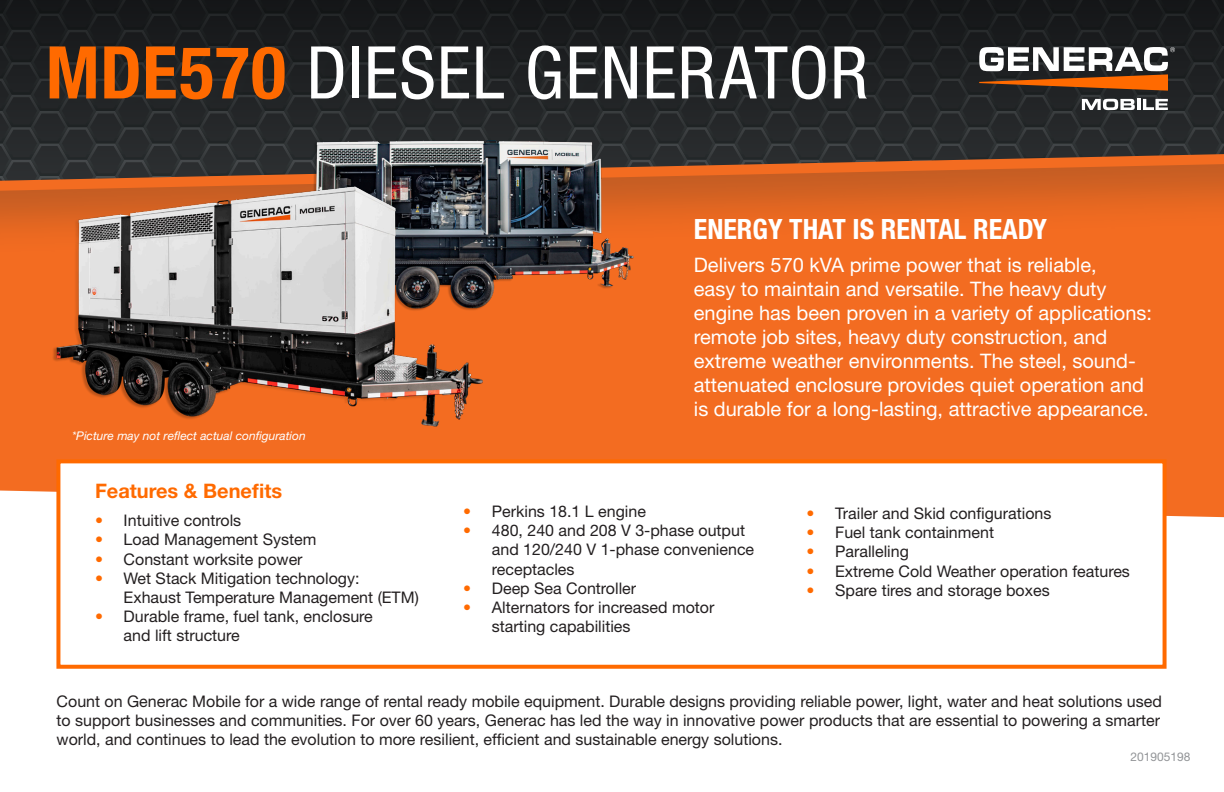
<style>
.page{position:relative;width:1224px;height:792px;background:#fff}
.page>*{position:absolute;margin:0;border:0;box-sizing:border-box;transform-origin:0 0}
.Large_Header{font:condensed 72.8px "Helvetica Neue LT Std";letter-spacing:.02em;color:#fff}
.t1{font:700 condensed 28px "Helvetica Neue LT Std";color:#fff}
.t2{font:20px/24px "Helvetica Neue LT Std";color:#fff}
.t3{font:700 20px "Helvetica Neue LT Std";color:#ff6a00}
.t4{font:16px/19.2px "Helvetica Neue LT Std";color:#231f20}
.t5{font:italic 12px "Helvetica Neue LT Std";color:#fff}
.t6{font:12px "Helvetica Neue LT Std";color:#939598}
.s1{font-weight:700;color:#ff6a00}
.s2{color:#ff6a00}
</style>
<div class="page">
<div style="left:0;top:271px;width:1224px;height:246px;background:#f36c21"></div>
<div style="left:0;top:0;width:1224px;height:271px;background:#f36c21"></div>
<svg style="left:0;top:187px;width:1224px;height:24px"></svg>
<img style="left:493px;top:187px;width:176px;height:149px">
<img style="left:29px;top:187px;width:464px;height:250px">
<svg style="left:0;top:0;width:1224px;height:187px;background:#39302c"></svg>
<div style="left:56px;top:459px;width:1111px;height:210px;background:#fff;border:4px solid #ff6a00"></div>
<p class="Large_Header" style="left:46px;top:31px;width:824px"><span class="s1">MDE570</span> DIESEL GENERATOR</p>
<p class="t5" style="left:72px;top:428px;width:235px">*Picture may not reflect actual configuration</p>
<p class="t3" style="left:95px;top:479px;width:189px">Features &amp; Benefits</p>
<p class="t4" style="left:95px;top:511px;width:148px"><span class="s2">•</span> Intuitive controls</p>
<p class="t4" style="left:95px;top:530px;width:223px"><span class="s2">•</span> Load Management System</p>
<p class="t4" style="left:95px;top:549px;width:209px"><span class="s2">•</span> Constant worksite power</p>
<p class="t4" style="left:124px;top:568px;width:297px;text-indent:-29px"><span class="s2">•</span> Wet Stack Mitigation technology:<br>Exhaust Temperature Management (ETM)</p>
<p class="t4" style="left:124px;top:607px;width:251px;text-indent:-29px"><span class="s2">•</span> Durable frame, fuel tank, enclosure and lift structure</p>
<p class="t1" style="left:694px;top:213px;width:355px">ENERGY THAT IS RENTAL READY</p>
<p class="t2" style="left:694px;top:253px;width:460px">Delivers 570 kVA prime power that is reliable,<br>easy to maintain and versatile. The heavy duty engine has been proven in a variety of applications: remote job sites, heavy duty construction, and extreme weather environments. The steel, sound&shy;attenuated enclosure provides quiet operation and is durable for a long-lasting, attractive appearance.</p>
<p class="t4" style="left:463px;top:501px;width:184px"><span class="s2">•</span> Perkins 18.1 L engine</p>
<p class="t4" style="left:492px;top:521px;width:264px;text-indent:-29px"><span class="s2">•</span> 480, 240 and 208 V 3-phase output and 120/240 V 1-phase convenience receptacles</p>
<p class="t4" style="left:463px;top:578px;width:174px"><span class="s2">•</span> Deep Sea Controller</p>
<p class="t4" style="left:492px;top:597px;width:224px;text-indent:-29px"><span class="s2">•</span> Alternators for increased motor starting capabilities</p>
<p class="t4" style="left:807px;top:503px;width:246px"><span class="s2">•</span> Trailer and Skid configurations</p>
<p class="t4" style="left:807px;top:523px;width:189px"><span class="s2">•</span> Fuel tank containment</p>
<p class="t4" style="left:807px;top:542px;width:104px"><span class="s2">•</span> Paralleling</p>
<p class="t4" style="left:807px;top:561px;width:325px"><span class="s2">•</span> Extreme Cold Weather operation features</p>
<p class="t4" style="left:807px;top:580px;width:245px"><span class="s2">•</span> Spare tires and storage boxes</p>
<p class="t4" style="left:57px;top:691px;width:1107px;text-align:justify">Count on Generac Mobile for a wide range of rental ready mobile equipment. Durable designs providing reliable power, light, water and heat solutions used to support businesses and communities. For over 60 years, Generac has led the way in innovative power products that are essential to powering a smarter world, and continues to lead the evolution to more resilient, efficient and sustainable energy solutions.</p>
<p class="t6" style="left:1131px;top:750px;width:62px">201905198</p>
</div>
